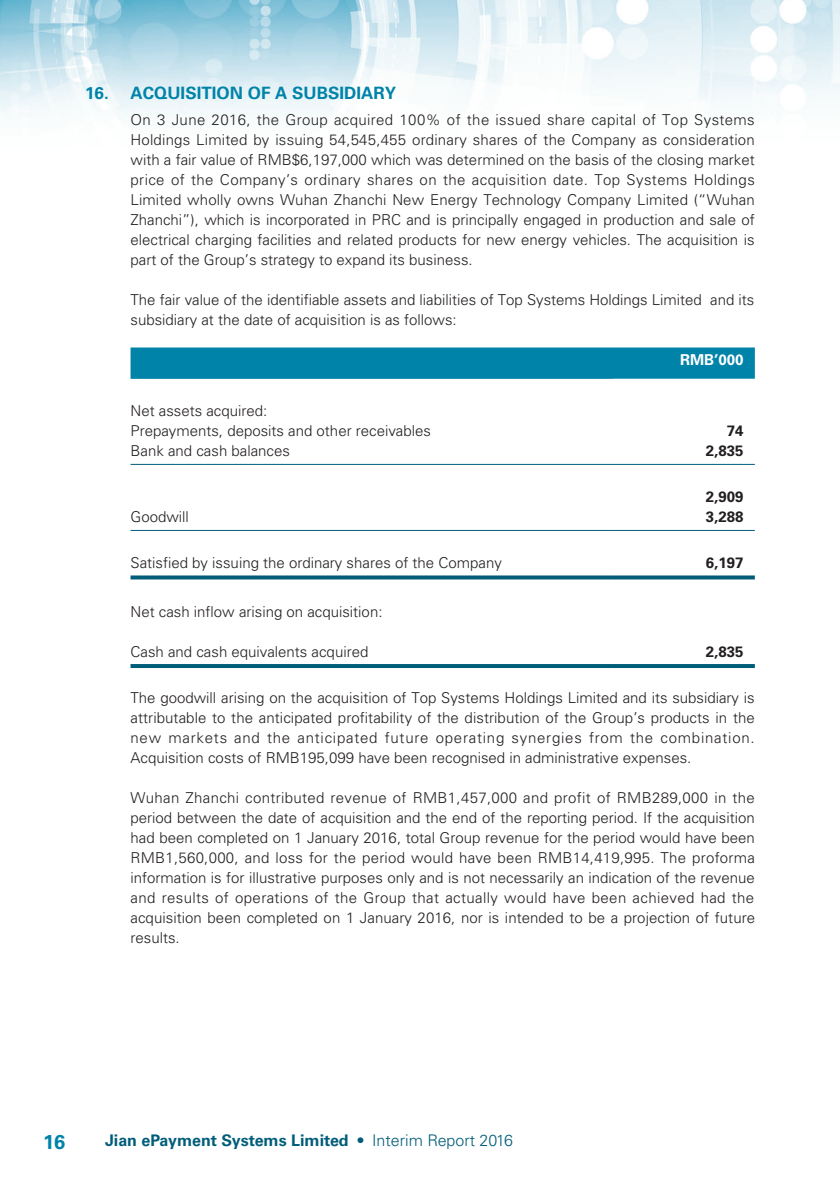
<style>
.page{position:relative;width:840px;height:1191px;background:#fff}
.page>*{position:absolute;margin:0;border:0;box-sizing:border-box;transform-origin:0 0}
.t1{font:700 20px "Univers LT Std";color:#0083a9}
._07_NH1{font:700 17px "Univers LT Std";color:#0083a9}
.t2{font:700 16px "Univers LT Std";color:#005d79}
._06_Notes{font:300 15px/20px "Univers LT Std";color:#231f20;text-align:justify}
._51_N_Table_txt{font:300 15px "Univers LT Std";color:#231f20}
._51_N_Table_txt-2{font:700 15px "Univers LT Std";color:#231f20}
._50_Table_txt{font:700 15px "Univers LT Std";color:#fff}
.s1{font-weight:300}
</style>
<div class="page">
<img style="left:0;top:0;width:839px;height:669px">
<div style="left:130px;top:347px;width:624px;height:32px;background:#0083a9"></div>
<svg style="left:612px;top:379px;width:142px;height:285px"></svg>
<hr style="left:130px;top:464px;width:482px;height:1px;background:#005d79">
<hr style="left:612px;top:464px;width:142px;height:1px;background:#005d79">
<hr style="left:130px;top:530px;width:482px;height:1px;background:#005d79">
<hr style="left:612px;top:530px;width:142px;height:1px;background:#005d79">
<svg style="left:130px;top:575px;width:482px;height:4px;background:#1f7089"></svg>
<svg style="left:612px;top:575px;width:142px;height:4px"></svg>
<hr style="left:130px;top:664px;width:482px;height:4px;background:#005d79">
<hr style="left:612px;top:664px;width:142px;height:4px;background:#005d79">
<p class="_07_NH1" style="left:85px;top:83px;width:312px">16. ACQUISITION OF A SUBSIDIARY</p>
<p class="_06_Notes" style="left:130px;top:110px;width:625px">On 3 June 2016, the Group acquired 100% of the issued share capital of Top Systems Holdings Limited by issuing 54,545,455 ordinary shares of the Company as consideration with a fair value of RMB$6,197,000 which was determined on the basis of the closing market price of the Company’s ordinary shares on the acquisition date. Top Systems Holdings Limited wholly owns Wuhan Zhanchi New Energy Technology Company Limited (“Wuhan Zhanchi”), which is incorporated in PRC and is principally engaged in production and sale of electrical charging facilities and related products for new energy vehicles. The acquisition is part of the Group’s strategy to expand its business.</p>
<p class="_06_Notes" style="left:130px;top:290px;width:625px">The fair value of the identifiable assets and liabilities of Top Systems Holdings Limited and its subsidiary at the date of acquisition is as follows:</p>
<p class="_50_Table_txt" style="left:679px;top:351px;width:65px">RMB’000</p>
<p class="_51_N_Table_txt" style="left:130px;top:402px;width:138px">Net assets acquired:</p>
<p class="_51_N_Table_txt" style="left:130px;top:422px;width:302px">Prepayments, deposits and other receivables</p>
<p class="_51_N_Table_txt-2" style="left:726px;top:422px;width:18px">74</p>
<p class="_51_N_Table_txt" style="left:130px;top:442px;width:161px">Bank and cash balances</p>
<p class="_51_N_Table_txt-2" style="left:705px;top:442px;width:39px">2,835</p>
<p class="_51_N_Table_txt-2" style="left:705px;top:488px;width:39px">2,909</p>
<p class="_51_N_Table_txt" style="left:130px;top:508px;width:60px">Goodwill</p>
<p class="_51_N_Table_txt-2" style="left:705px;top:508px;width:39px">3,288</p>
<p class="_51_N_Table_txt" style="left:130px;top:554px;width:372px">Satisfied by issuing the ordinary shares of the Company</p>
<p class="_51_N_Table_txt-2" style="left:705px;top:554px;width:39px">6,197</p>
<p class="_51_N_Table_txt" style="left:130px;top:602px;width:253px">Net cash inflow arising on acquisition:</p>
<p class="_51_N_Table_txt" style="left:130px;top:642px;width:239px">Cash and cash equivalents acquired</p>
<p class="_51_N_Table_txt-2" style="left:705px;top:643px;width:39px">2,835</p>
<p class="_06_Notes" style="left:130px;top:687px;width:625px">The goodwill arising on the acquisition of Top Systems Holdings Limited and its subsidiary is attributable to the anticipated profitability of the distribution of the Group’s products in the new markets and the anticipated future operating synergies from the combination.<br>Acquisition costs of RMB195,099 have been recognised in administrative expenses.</p>
<p class="_06_Notes" style="left:130px;top:787px;width:625px">Wuhan Zhanchi contributed revenue of RMB1,457,000 and profit of RMB289,000 in the period between the date of acquisition and the end of the reporting period. If the acquisition had been completed on 1 January 2016, total Group revenue for the period would have been RMB1,560,000, and loss for the period would have been RMB14,419,995. The proforma information is for illustrative purposes only and is not necessarily an indication of the revenue and results of operations of the Group that actually would have been achieved had the acquisition been completed on 1 January 2016, nor is intended to be a projection of future results.</p>
<h1 class="t1" style="left:43px;top:1130px;width:24px">16</h1>
<p class="t2" style="left:105px;top:1130px;width:409px">Jian ePayment Systems Limited • <span class="s1">Interim Report 2016</span></p>
</div>
